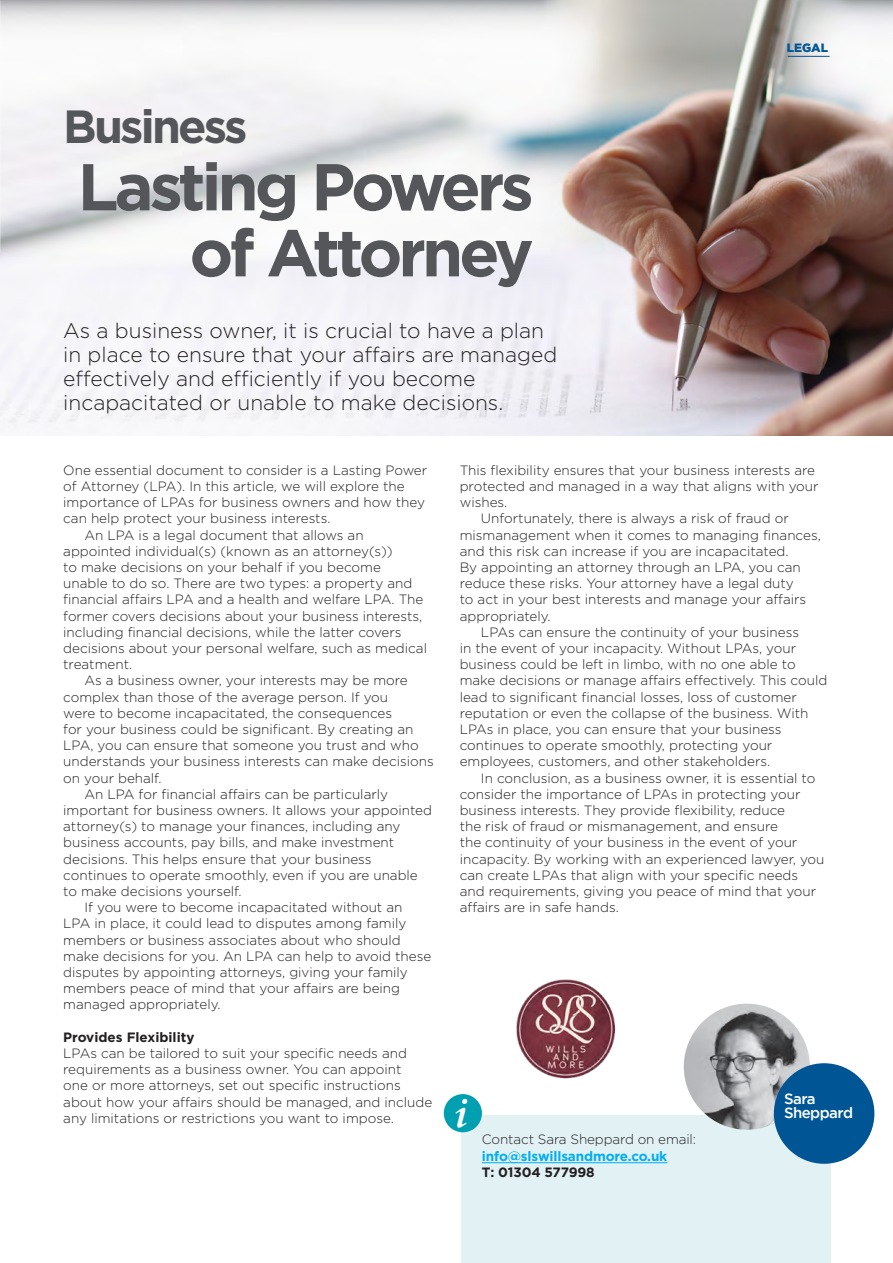
<style>
.page{position:relative;width:893px;height:1263px;background:#fff}
.page>*{position:absolute;margin:0;border:0;box-sizing:border-box;transform-origin:0 0}
.t1{font:700 66px "Gotham";letter-spacing:-.06em;color:#54565a}
.t2{font:700 46.5px "Gotham";letter-spacing:-.06em;color:#54565a}
.t3{font:italic 700 40.95px "Palatino";color:#fff}
.t4{font:300 21px/24px "Gotham";color:#231f20}
.t5{font:500 15px "Gotham";letter-spacing:-.04em;color:#fff}
.t6{font:300 13.5px/16.2px "Gotham";color:#231f20}
.t7{font:700 13.5px "Gotham";color:#231f20}
.t8{font:700 13.5px "Gotham";letter-spacing:-.01em;color:#00aeef}
.t9{font:900 12px "Gotham";color:#005595}
</style>
<div class="page">
<img style="left:0;top:0;width:893px;height:436px">
<hr style="left:788px;top:56px;width:41px;height:1px;background:#005595">
<div style="left:461px;top:1115px;width:369px;height:148px;background:#e1f1f4"></div>
<div style="left:444px;top:1094px;width:38px;height:38px;background:#00a0b0;border-radius:50%"></div>
<hr style="left:482px;top:1162px;width:185px;height:1px;background:#00aeef">
<img style="left:684px;top:1004px;width:126px;height:126px;border-radius:63px">
<div style="left:774px;top:1063px;width:100px;height:101px;background:#005595;border-radius:50%"></div>
<img style="left:516px;top:979px;width:100px;height:100px">
<p class="t2" style="left:63px;top:100px;width:186px">Business</p>
<p class="t1" style="left:78px;top:149px;width:457px">Lasting Powers</p>
<p class="t1" style="left:190px;top:215px;width:346px">of Attorney</p>
<p class="t4" style="left:63px;top:318px;width:495px">As a business owner, it is crucial to have a plan in place to ensure that your affairs are managed effectively and efficiently if you become incapacitated or unable to make decisions.</p>
<p class="t9" style="left:787px;top:40px;width:43px">LEGAL</p>
<p class="t6" style="left:63px;top:462px;width:365px">One essential document to consider is a Lasting Power of Attorney (LPA). In this article, we will explore the importance of LPAs for business owners and how they can help protect your business interests.</p>
<p class="t6" style="left:63px;top:526px;width:365px;text-indent:21px">An LPA is a legal document that allows an appointed individual(s) (known as an attorney(s))<br>to make decisions on your behalf if you become unable to do so. There are two types: a property and financial affairs LPA and a health and welfare LPA. The former covers decisions about your business interests, including financial decisions, while the latter covers decisions about your personal welfare, such as medical treatment.</p>
<p class="t6" style="left:63px;top:672px;width:372px;text-indent:21px">As a business owner, your interests may be more complex than those of the average person. If you<br>were to become incapacitated, the consequences<br>for your business could be significant. By creating an LPA, you can ensure that someone you trust and who understands your business interests can make decisions on your behalf.</p>
<p class="t6" style="left:63px;top:786px;width:370px;text-indent:21px">An LPA for financial affairs can be particularly important for business owners. It allows your appointed attorney(s) to manage your finances, including any business accounts, pay bills, and make investment decisions. This helps ensure that your business continues to operate smoothly, even if you are unable to make decisions yourself.</p>
<p class="t6" style="left:63px;top:899px;width:370px;text-indent:21px">If you were to become incapacitated without an LPA in place, it could lead to disputes among family members or business associates about who should make decisions for you. An LPA can help to avoid these disputes by appointing attorneys, giving your family members peace of mind that your affairs are being managed appropriately.</p>
<p class="t7" style="left:63px;top:1029px;width:133px">Provides Flexibility</p>
<p class="t6" style="left:63px;top:1045px;width:371px">LPAs can be tailored to suit your specific needs and requirements as a business owner. You can appoint<br>one or more attorneys, set out specific instructions about how your affairs should be managed, and include any limitations or restrictions you want to impose.</p>
<p class="t6" style="left:460px;top:462px;width:360px">This flexibility ensures that your business interests are protected and managed in a way that aligns with your wishes.</p>
<p class="t6" style="left:460px;top:510px;width:363px;text-indent:21px">Unfortunately, there is always a risk of fraud or mismanagement when it comes to managing finances, and this risk can increase if you are incapacitated.<br>By appointing an attorney through an LPA, you can reduce these risks. Your attorney have a legal duty<br>to act in your best interests and manage your affairs appropriately.</p>
<p class="t6" style="left:460px;top:624px;width:369px;text-indent:21px">LPAs can ensure the continuity of your business<br>in the event of your incapacity. Without LPAs, your business could be left in limbo, with no one able to make decisions or manage affairs effectively. This could lead to significant financial losses, loss of customer reputation or even the collapse of the business. With LPAs in place, you can ensure that your business continues to operate smoothly, protecting your employees, customers, and other stakeholders.</p>
<p class="t6" style="left:460px;top:769px;width:366px;text-indent:21px">In conclusion, as a business owner, it is essential to consider the importance of LPAs in protecting your business interests. They provide flexibility, reduce<br>the risk of fraud or mismanagement, and ensure<br>the continuity of your business in the event of your incapacity. By working with an experienced lawyer, you can create LPAs that align with your specific needs and requirements, giving you peace of mind that your affairs are in safe hands.</p>
<p class="t3" style="left:454px;top:1079px;width:15px">i</p>
<p class="t6" style="left:482px;top:1131px;width:216px">Contact Sara Sheppard on email:</p>
<p class="t8" style="left:482px;top:1148px;width:187px">info@slswillsandmore.co.uk</p>
<p class="t7" style="left:482px;top:1165px;width:114px">T: 01304 577998</p>
<p class="t5" style="left:784px;top:1090px;width:33px">Sara</p>
<p class="t5" style="left:784px;top:1104px;width:70px">Sheppard</p>
</div>
